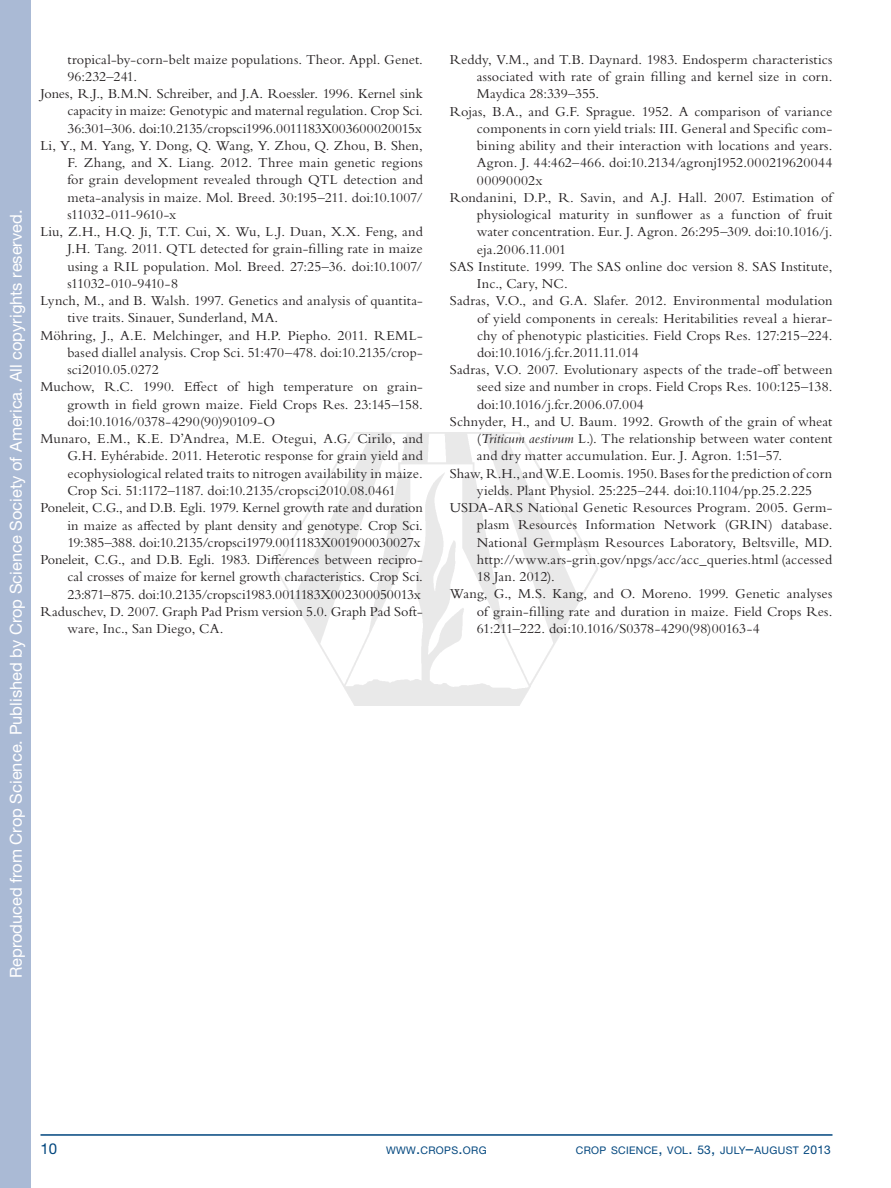
<style>
.page{position:relative;width:891px;height:1188px;background:#fff}
.page>*{position:absolute;margin:0;border:0;box-sizing:border-box;transform-origin:0 0}
.t1{font:16.5px "Helvetica Neue LT Std";color:#fff}
.t2{font:15px "Helvetica Neue LT Std";color:#00467e}
.t3{font:14.25px "Bembo Std";color:#231f20}
.t4{font:14.25px "Bembo Std";letter-spacing:.02em;color:#231f20}
.t5{font:14.25px "Bembo Std";letter-spacing:.025em;color:#231f20}
.t6{font:14.25px "Bembo Std";letter-spacing:-.035em;color:#231f20}
.t7{font:14.25px "Bembo Std";letter-spacing:-.02em;color:#231f20}
.t8{font:10.5px "Helvetica Neue LT Std";letter-spacing:.03em;color:#00467e}
.s1{font-style:italic}
.s2{font-size:15px}
.s3{font-size:12px}
</style>
<div class="page">
<img style="left:275px;top:432px;width:323px;height:274px">
<hr style="left:40px;top:1134px;width:792px;height:2px;background:#00467e">
<div style="left:0;top:0;width:30px;height:1188px;background:#aabad5"></div>
<p class="t1" style="left:6px;top:978px;width:770px;rotate:-90deg">Reproduced from Crop Science. Published by Crop Science Society of America. All copyrights reserved.</p>
<p class="t3" style="left:68px;top:51px;width:357px">tropical-by-corn-belt maize populations. Theor. Appl. Genet.</p>
<p class="t3" style="left:67px;top:68px;width:71px">96:232–241.</p>
<p class="t3" style="left:41px;top:85px;width:384px">Jones, R.J., B.M.N. Schreiber, and J.A. Roessler. 1996. Kernel sink</p>
<p class="t3" style="left:68px;top:103px;width:357px">capacity in maize: Genotypic and maternal regulation. Crop Sci.</p>
<p class="t3" style="left:68px;top:120px;width:356px">36:301–306. doi:10.2135/cropsci1996.0011183X003600020015x</p>
<p class="t3" style="left:40px;top:137px;width:384px">Li, Y., M. Yang, Y. Dong, Q. Wang, Y. Zhou, Q. Zhou, B. Shen,</p>
<p class="t3" style="left:67px;top:154px;width:357px">F. Zhang, and X. Liang. 2012. Three main genetic regions</p>
<p class="t3" style="left:67px;top:172px;width:357px">for grain development revealed through QTL detection and</p>
<p class="t3" style="left:67px;top:189px;width:357px">meta-analysis in maize. Mol. Breed. 30:195–211. doi:10.1007/</p>
<p class="t6" style="left:67px;top:206px;width:110px">s11032-011-9610-x</p>
<p class="t3" style="left:40px;top:223px;width:384px">Liu, Z.H., H.Q. Ji, T.T. Cui, X. Wu, L.J. Duan, X.X. Feng, and</p>
<p class="t3" style="left:67px;top:241px;width:357px">J.H. Tang. 2011. QTL detected for grain-filling rate in maize</p>
<p class="t3" style="left:67px;top:258px;width:357px">using a RIL population. Mol. Breed. 27:25–36. doi:10.1007/</p>
<p class="t6" style="left:67px;top:275px;width:112px">s11032-010-9410-8</p>
<p class="t3" style="left:40px;top:292px;width:384px">Lynch, M., and B. Walsh. 1997. Genetics and analysis of quantita-</p>
<p class="t3" style="left:67px;top:310px;width:212px">tive traits. Sinauer, Sunderland, MA.</p>
<p class="t3" style="left:40px;top:327px;width:384px">Möhring, J., A.E. Melchinger, and H.P. Piepho. 2011. REML-</p>
<p class="t3" style="left:67px;top:344px;width:357px">based diallel analysis. Crop Sci. 51:470–478. doi:10.2135/crop-</p>
<p class="t3" style="left:67px;top:361px;width:93px">sci2010.05.0272</p>
<p class="t3" style="left:40px;top:379px;width:384px">Muchow, R.C. 1990. Effect of high temperature on grain-</p>
<p class="t3" style="left:67px;top:396px;width:357px">growth in field grown maize. Field Crops Res. 23:145–158.</p>
<p class="t3" style="left:67px;top:413px;width:209px">doi:10.1016/0378-4290(90)90109-O</p>
<p class="t5" style="left:40px;top:430px;width:384px">Munaro, E.M., K.E. D’Andrea, M.E. Otegui, A.G. Cirilo, and</p>
<p class="t3" style="left:67px;top:448px;width:357px">G.H. Eyhérabide. 2011. Heterotic response for grain yield and</p>
<p class="t3" style="left:67px;top:465px;width:357px">ecophysiological related traits to nitrogen availability in maize.</p>
<p class="t3" style="left:67px;top:482px;width:330px">Crop Sci. 51:1172–1187. doi:10.2135/cropsci2010.08.0461</p>
<p class="t3" style="left:40px;top:499px;width:384px">Poneleit, C.G., and D.B. Egli. 1979. Kernel growth rate and duration</p>
<p class="t3" style="left:67px;top:517px;width:357px">in maize as affected by plant density and genotype. Crop Sci.</p>
<p class="t3" style="left:67px;top:534px;width:355px">19:385–388. doi:10.2135/cropsci1979.0011183X001900030027x</p>
<p class="t3" style="left:40px;top:551px;width:384px">Poneleit, C.G., and D.B. Egli. 1983. Differences between recipro-</p>
<p class="t3" style="left:67px;top:569px;width:357px">cal crosses of maize for kernel growth characteristics. Crop Sci.</p>
<p class="t3" style="left:67px;top:586px;width:355px">23:871–875. doi:10.2135/cropsci1983.0011183X002300050013x</p>
<p class="t3" style="left:40px;top:603px;width:384px">Raduschev, D. 2007. Graph Pad Prism version 5.0. Graph Pad Soft-</p>
<p class="t3" style="left:67px;top:620px;width:157px">ware, Inc., San Diego, CA.</p>
<p class="t3" style="left:450px;top:51px;width:384px">Reddy, V.M., and T.B. Daynard. 1983. Endosperm characteristics</p>
<p class="t3" style="left:477px;top:68px;width:357px">associated with rate of grain filling and kernel size in corn.</p>
<p class="t3" style="left:477px;top:86px;width:124px">Maydica 28:339–355.</p>
<p class="t3" style="left:450px;top:103px;width:384px">Rojas, B.A., and G.F. Sprague. 1952. A comparison of variance</p>
<p class="t3" style="left:477px;top:120px;width:357px">components in corn yield trials: III. General and Specific com-</p>
<p class="t3" style="left:477px;top:137px;width:357px">bining ability and their interaction with locations and years.</p>
<p class="t3" style="left:477px;top:155px;width:357px">Agron. J. 44:462–466. doi:10.2134/agronj1952.000219620044</p>
<p class="t5" style="left:477px;top:172px;width:67px">00090002x</p>
<p class="t4" style="left:450px;top:189px;width:384px">Rondanini, D.P., R. Savin, and A.J. Hall. 2007. Estimation of</p>
<p class="t3" style="left:477px;top:206px;width:357px">physiological maturity in sunflower as a function of fruit</p>
<p class="t3" style="left:477px;top:224px;width:357px">water concentration. Eur. J. Agron. 26:295–309. doi:10.1016/j.</p>
<p class="t4" style="left:477px;top:241px;width:91px">eja.2006.11.001</p>
<p class="t3" style="left:450px;top:258px;width:384px">SAS Institute. 1999. The SAS online doc version 8. SAS Institute,</p>
<p class="t3" style="left:477px;top:275px;width:92px">Inc., Cary, NC.</p>
<p class="t3" style="left:450px;top:293px;width:384px">Sadras, V.O., and G.A. Slafer. 2012. Environmental modulation</p>
<p class="t3" style="left:477px;top:310px;width:357px">of yield components in cereals: Heritabilities reveal a hierar-</p>
<p class="t3" style="left:477px;top:327px;width:357px">chy of phenotypic plasticities. Field Crops Res. 127:215–224.</p>
<p class="t7" style="left:477px;top:344px;width:163px">doi:10.1016/j.fcr.2011.11.014</p>
<p class="t3" style="left:450px;top:361px;width:384px">Sadras, V.O. 2007. Evolutionary aspects of the trade-off between</p>
<p class="t3" style="left:477px;top:379px;width:357px">seed size and number in crops. Field Crops Res. 100:125–138.</p>
<p class="t3" style="left:477px;top:396px;width:168px">doi:10.1016/j.fcr.2006.07.004</p>
<p class="t3" style="left:450px;top:413px;width:384px">Schnyder, H., and U. Baum. 1992. Growth of the grain of wheat</p>
<p class="t3" style="left:477px;top:430px;width:357px">(<span class="s1">Triticum aestivum</span> L.). The relationship between water content</p>
<p class="t3" style="left:477px;top:448px;width:307px">and dry matter accumulation. Eur. J. Agron. 1:51–57.</p>
<p class="t3" style="left:450px;top:465px;width:384px">Shaw, R.H., and W.E. Loomis. 1950. Bases for the prediction of corn</p>
<p class="t3" style="left:477px;top:482px;width:337px">yields. Plant Physiol. 25:225–244. doi:10.1104/pp.25.2.225</p>
<p class="t3" style="left:450px;top:499px;width:384px">USDA-ARS National Genetic Resources Program. 2005. Germ-</p>
<p class="t3" style="left:477px;top:517px;width:357px">plasm Resources Information Network (GRIN) database.</p>
<p class="t3" style="left:477px;top:534px;width:357px">National Germplasm Resources Laboratory, Beltsville, MD.</p>
<p class="t3" style="left:477px;top:551px;width:357px">http://www.ars-grin.gov/npgs/acc/acc_queries.html (accessed</p>
<p class="t3" style="left:477px;top:568px;width:79px">18 Jan. 2012).</p>
<p class="t3" style="left:450px;top:586px;width:384px">Wang, G., M.S. Kang, and O. Moreno. 1999. Genetic analyses</p>
<p class="t3" style="left:477px;top:603px;width:357px">of grain-filling rate and duration in maize. Field Crops Res.</p>
<p class="t3" style="left:477px;top:620px;width:285px">61:211–222. doi:10.1016/S0378-4290(98)00163-4</p>
<p class="t2" style="left:40px;top:1139px;width:18px">10</p>
<p class="t8" style="left:386px;top:1144px;width:102px">WWW<span class="s2">.</span>CROPS<span class="s2">.</span>ORG</p>
<p class="t8" style="left:576px;top:1144px;width:257px">CROP SCIENCE<span class="s2">,</span> VOL<span class="s2">.</span> <span class="s3">53</span><span class="s2">,</span> JULY<span class="s2">–</span>AUGUST <span class="s3">2013</span></p>
</div>
